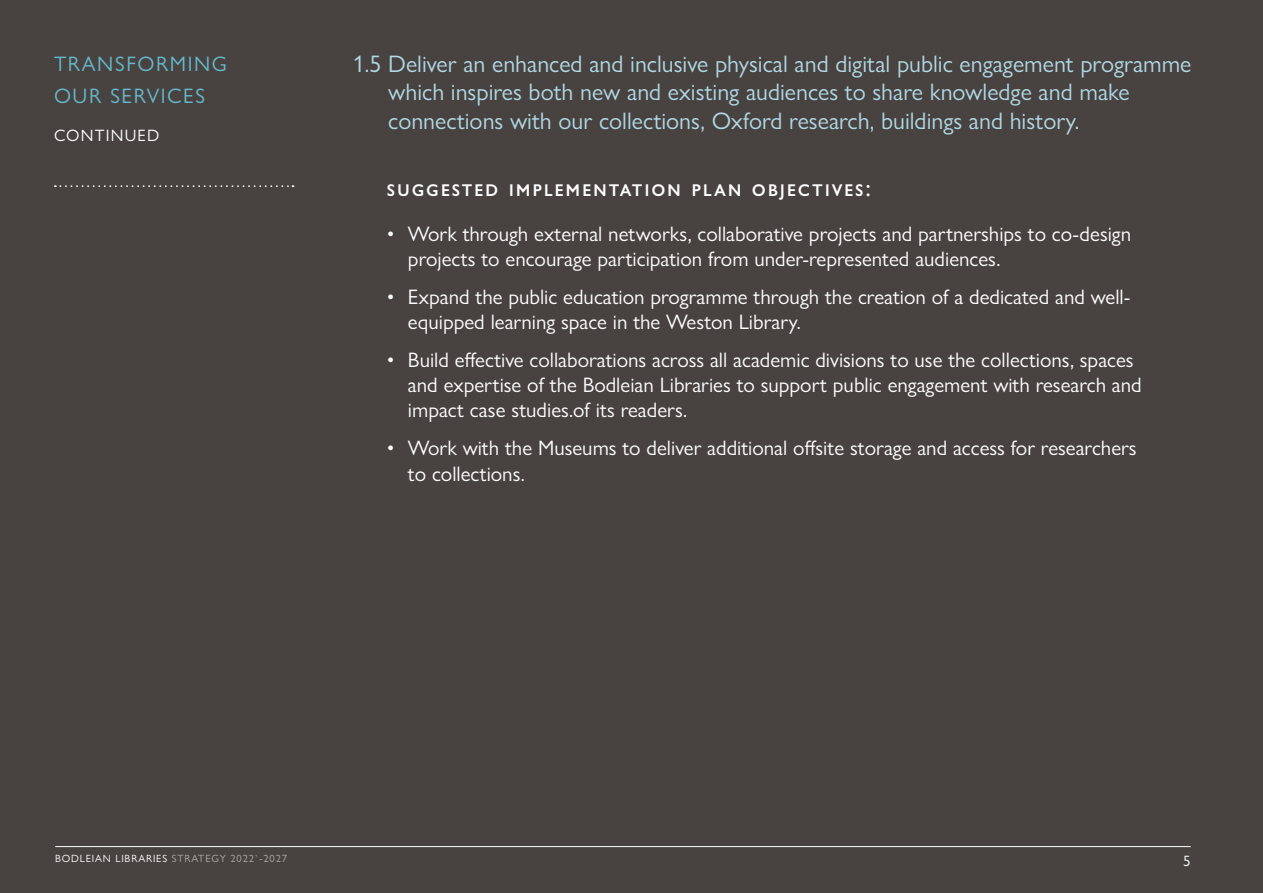
<style>
.page{position:relative;width:1263px;height:893px;background:#484340}
.page>*{position:absolute;margin:0;border:0;box-sizing:border-box;transform-origin:0 0}
.t1{font:24px/28.8px "Gill Sans Nova";color:#b1d8e4}
.t2{font:500 24px "Gill Sans Nova";letter-spacing:.075em;color:#fff}
.t3{font:21px/25.2px "Gill Sans Nova";color:#fff}
.t4{font:21px/32.4px "Gill Sans Nova";letter-spacing:.075em;color:#65b9cc}
.t5{font:16.5px "Gill Sans Nova";letter-spacing:.075em;color:#fff}
.t6{font:15px "Gill Sans Nova";color:#fff}
.t7{font:10.5px "Gill Sans Nova";letter-spacing:.08em;color:#ababa8}
.s1{color:#fff}
</style>
<div class="page">
<svg style="left:55px;top:185px;width:238px;height:2px"></svg>
<hr style="left:55px;top:846px;width:1136px;height:1px;background:#fff">
<p class="t4" style="left:54px;top:47px;width:174px">TRANSFORMING<br>OUR SERVICES</p>
<p class="t5" style="left:54px;top:125px;width:107px">CONTINUED</p>
<p class="t1" style="left:388px;top:49px;width:805px;text-indent:-35px">1.5 Deliver an enhanced and inclusive physical and digital public engagement programme which inspires both new and existing audiences to share knowledge and make connections with our collections, Oxford research, buildings and history.</p>
<p class="t2" style="left:387px;top:173px;width:485px">suggested implementation plan objectives:</p>
<p class="t3" style="left:408px;top:221px;width:725px;text-indent:-21px">• Work through external networks, collaborative projects and partnerships to co-design projects to encourage participation from under-represented audiences.</p>
<p class="t3" style="left:408px;top:284px;width:724px;text-indent:-21px">• Expand the public education programme through the creation of a dedicated and well&shy;equipped learning space in the Weston Library.</p>
<p class="t3" style="left:408px;top:347px;width:735px;text-indent:-21px">• Build effective collaborations across all academic divisions to use the collections, spaces and expertise of the Bodleian Libraries to support public engagement with research and impact case studies.of its readers.</p>
<p class="t3" style="left:408px;top:435px;width:730px;text-indent:-21px">• Work with the Museums to deliver additional offsite storage and access for researchers to collections.</p>
<p class="t7" style="left:55px;top:852px;width:233px"><span class="s1">BODLEIAN LIBRARIES</span> STRATEGY 2022`-2027</p>
<p class="t6" style="left:1183px;top:851px;width:9px">5</p>
</div>
